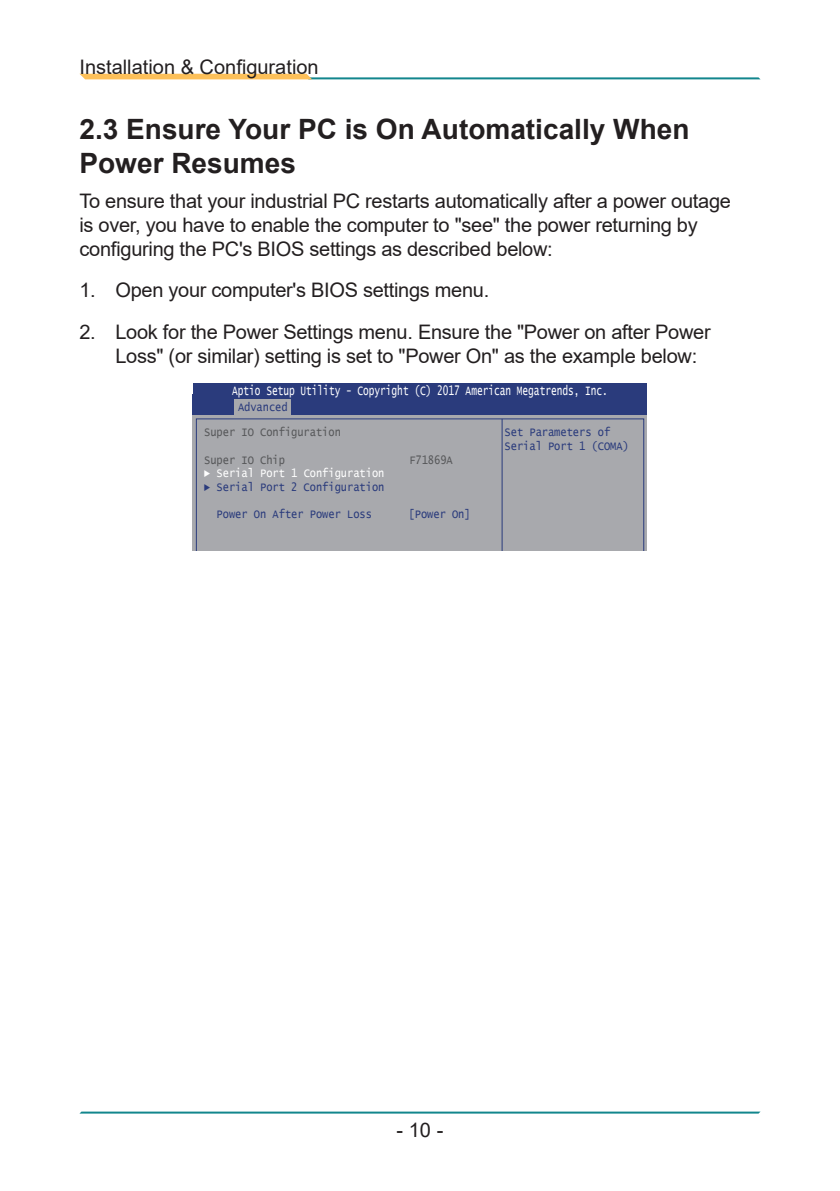
<style>
.page{position:relative;width:840px;height:1191px;background:#fff}
.page>*{position:absolute;margin:0;border:0;box-sizing:border-box;transform-origin:0 0}
.Heading_2{font:700 28px/33.6px "Arial";color:#231f20}
.Body{font:20px/24px "Arial";letter-spacing:-.015em;color:#231f20}
.t1{font:13.4px "Lucida Console";color:#fff;scale:.71 1}
.t2{font:11.8px/13.6px "Lucida Console";color:#2a3b7c;scale:.87 1}
.t3{font:11.8px/13.6px "Lucida Console";color:#fff;scale:.87 1}
.t4{font:11.8px "Lucida Console";color:#57585a;scale:.87 1}
.s1{color:#2a3b7c}
</style>
<div class="page">
<hr style="left:80px;top:1111px;width:679px;height:2px;background:#12868d">
<hr style="left:307px;top:77px;width:452px;height:2px;background:#12868d">
<svg style="left:80px;top:74px;width:232px;height:5px"></svg>
<svg style="left:193px;top:414px;width:453px;height:137px;fill:#a8a9ad"></svg>
<div style="left:196px;top:418px;width:448px;height:133px;background:#a8a9ad"></div>
<hr style="left:501px;top:419px;width:1px;height:132px;background:#2a3b7c">
<div style="left:193px;top:394px;width:453px;height:20px;background:#2a3b7c"></div>
<div style="left:234px;top:399px;width:57px;height:16px;background:#a8a9ad"></div>
<div style="left:193px;top:383px;width:453px;height:16px;background:#2a3b7c"></div>
<p class="Body" style="left:79px;top:55px;width:240px">Installation &amp; Configuration</p>
<p class="Heading_2" style="left:79px;top:113px;width:611px">2.3 Ensure Your PC is On Automatically When<br>Power Resumes</p>
<p class="Body" style="left:79px;top:189px;width:652px">To ensure that your industrial PC restarts automatically after a power outage is over, you have to enable the computer to "see" the power returning by configuring the PC's BIOS settings as described below:</p>
<p class="Body" style="left:79px;top:278px;width:411px">1. Open your computer's BIOS settings menu.</p>
<p class="Body" style="left:115px;top:319px;width:596px;text-indent:-36px">2. Look for the Power Settings menu. Ensure the "Power on after Power<br>Loss" (or similar) setting is set to "Power On" as the example below:</p>
<p class="t1" style="left:454px;top:384px;width:10px">2</p>
<p class="t4" style="left:204px;top:427px;width:159px">Super IO Configuration</p>
<p class="t4" style="left:204px;top:454px;width:94px">Super IO Chip</p>
<p class="t4" style="left:409px;top:454px;width:51px">F71869A</p>
<p class="t3" style="left:204px;top:467px;width:208px">► Serial Port 1 Configuration <span class="s1">► Serial Port 2 Configuration</span></p>
<p class="t2" style="left:216px;top:508px;width:180px">Power On After Power Loss</p>
<p class="t2" style="left:408px;top:508px;width:73px">[Power On]</p>
<p class="t1" style="left:232px;top:384px;width:530px">Aptio Setup Utility - Copyright (C) 2017 American Megatrends, Inc.</p>
<p class="t2" style="left:238px;top:400px;width:59px">Advanced</p>
<p class="t2" style="left:504px;top:426px;width:144px">Set Parameters of<br>Serial Port 1 (COMA)</p>
<p class="Body" style="left:396px;top:1117px;width:48px">- 10 -</p>
</div>
